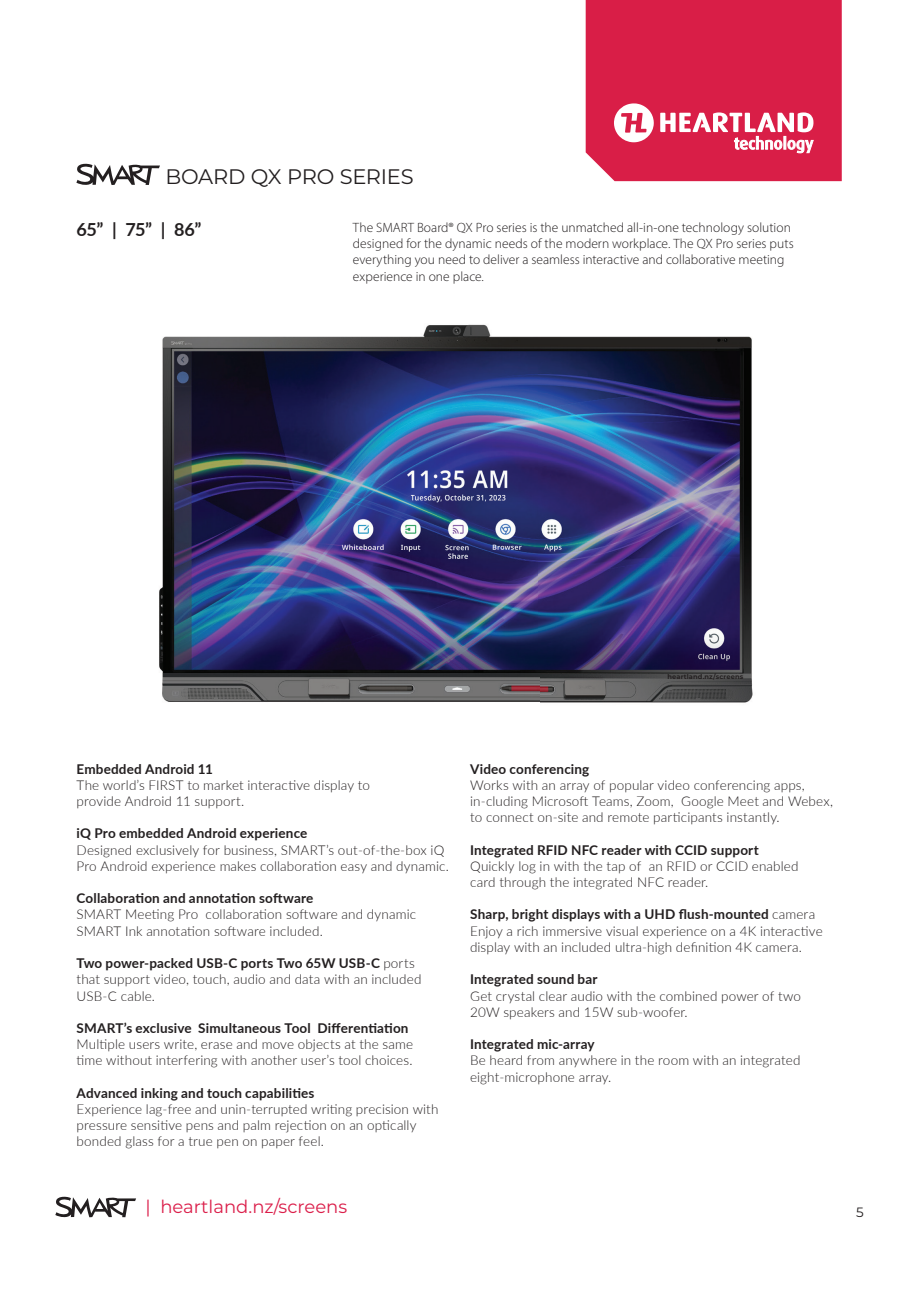
<style>
.page{position:relative;width:919px;height:1289px;background:#fff}
.page>*{position:absolute;margin:0;border:0;box-sizing:border-box;transform-origin:0 0}
.t1{font:21px "Montserrat";letter-spacing:-.01em;color:#231f20}
.t2{font:18px "Montserrat";color:#db1e4a}
.t3{font:700 18px "Lato";color:#231f20}
.t4{font:300 13.5px/16.2px "Lato";letter-spacing:.01em;color:#231f20}
.t5{font:700 13.5px "Lato";letter-spacing:.01em;color:#231f20}
.t6{font:300 13.5px/16.2px "Myriad Pro";color:#231f20}
.t7{font:13.5px "Montserrat";color:#231f20}
.t8{font:700 6.6px "Montserrat";letter-spacing:.02em;color:#231f20}
.s1{font-weight:700}
</style>
<div class="page">
<svg style="left:55px;top:1196px;width:81px;height:22px"></svg>
<svg style="left:76px;top:163px;width:84px;height:22px"></svg>
<img style="left:159px;top:324px;width:594px;height:379px">
<svg style="left:585px;top:0;width:256px;height:181px;background:#dc3055"></svg>
<h1 class="t1" style="left:165px;top:162px;width:250px">BOARD QX PRO SERIES</h1>
<p class="t6" style="left:353px;top:219px;width:442px">The SMART Board® QX Pro series is the unmatched all-in-one technology solution designed for the dynamic needs of the modern workplace. The QX Pro series puts everything you need to deliver a seamless interactive and collaborative meeting experience in one place.</p>
<h2 class="t3" style="left:76px;top:216px;width:126px">65” | 75” | 86”</h2>
<p class="t8" style="left:667px;top:672px;width:78px">heartland.nz/screens</p>
<p class="t5" style="left:77px;top:758px;width:138px">Embedded Android 11</p>
<p class="t4" style="left:77px;top:776px;width:295px">The world’s FIRST to market interactive display to provide Android 11 support.</p>
<p class="t5" style="left:77px;top:823px;width:232px">iQ Pro embedded Android experience</p>
<p class="t4" style="left:77px;top:841px;width:374px">Designed exclusively for business, SMART’s out-of-the-box iQ<br>Pro Android experience makes collaboration easy and dynamic.</p>
<p class="t5" style="left:77px;top:888px;width:238px">Collaboration and annotation software</p>
<p class="t4" style="left:77px;top:906px;width:341px">SMART Meeting Pro collaboration software and dynamic<br>SMART Ink annotation software included.</p>
<p class="t4" style="left:77px;top:954px;width:346px"><span class="s1">Two power-packed USB-C ports Two 65W USB-C</span> ports that support video, touch, audio and data with an included<br>USB-C cable.</p>
<p class="t5" style="left:77px;top:1018px;width:333px">SMART’s exclusive Simultaneous Tool Differentiation</p>
<p class="t4" style="left:77px;top:1035px;width:338px">Multiple users write, erase and move objects at the same time without interfering with another user’s tool choices.</p>
<p class="t5" style="left:77px;top:1082px;width:239px">Advanced inking and touch capabilities</p>
<p class="t4" style="left:77px;top:1100px;width:363px">Experience lag-free and unin-terrupted writing precision with pressure sensitive pens and palm rejection on an optically bonded glass for a true pen on paper feel.</p>
<h2 class="t2" style="left:145px;top:1193px;width:203px">| heartland.nz/screens</h2>
<p class="t5" style="left:470px;top:758px;width:121px">Video conferencing</p>
<p class="t4" style="left:470px;top:776px;width:364px">Works with an array of popular video conferencing apps, in-cluding Microsoft Teams, Zoom, Google Meet and Webex, to connect on-site and remote participants instantly.</p>
<p class="t5" style="left:470px;top:839px;width:290px">Integrated RFID NFC reader with CCID support</p>
<p class="t4" style="left:470px;top:857px;width:330px">Quickly log in with the tap of an RFID or CCID enabled card through the integrated NFC reader.</p>
<p class="t4" style="left:470px;top:906px;width:354px"><span class="s1">Sharp, bright displays with a UHD flush-mounted</span> camera<br>Enjoy a rich immersive visual experience on a 4K interactive display with an included ultra-high definition 4K camera.</p>
<p class="t5" style="left:470px;top:969px;width:129px">Integrated sound bar</p>
<p class="t4" style="left:470px;top:987px;width:332px">Get crystal clear audio with the combined power of two<br>20W speakers and 15W sub-woofer.</p>
<p class="t5" style="left:470px;top:1034px;width:126px">Integrated mic-array</p>
<p class="t4" style="left:470px;top:1051px;width:332px">Be heard from anywhere in the room with an integrated eight-microphone array.</p>
<p class="t7" style="left:856px;top:1202px;width:9px">5</p>
</div>
